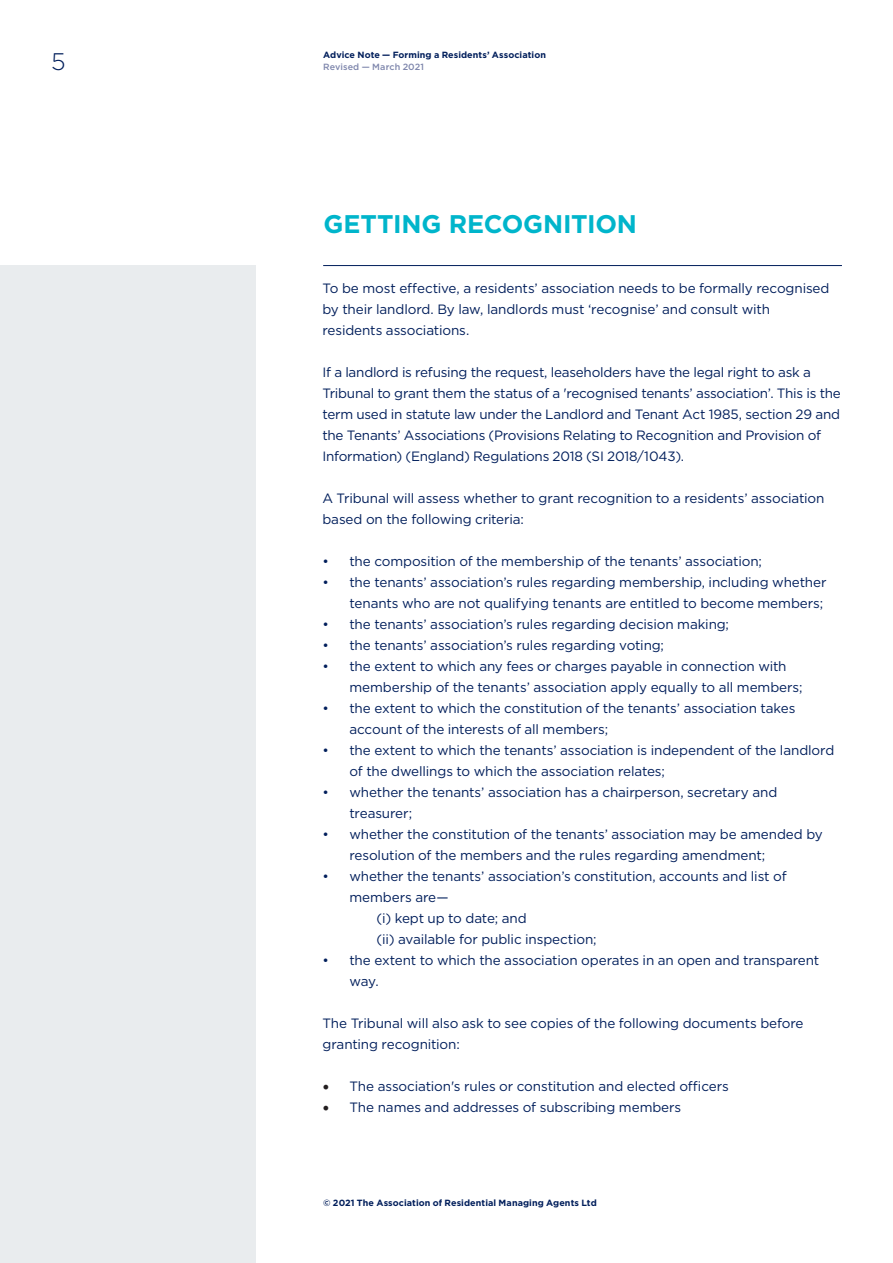
<style>
.page{position:relative;width:893px;height:1263px;background:#fff}
.page>*{position:absolute;margin:0;border:0;box-sizing:border-box;transform-origin:0 0}
.t1{font:700 25.5px "Gotham";letter-spacing:-.005em;color:#00b5cb}
.t2{font:300 24px "Gotham";color:#001e5b}
.t3{font:13.5px/21px "Gotham";letter-spacing:-.015em;color:#001e5b}
.t4{font:700 9px "Gotham";letter-spacing:.01em;color:#001e5b}
.t5{font:500 9px "Gotham";letter-spacing:.01em;color:#7e86ac}
.s1{font-family:"Minion Pro";font-size:18px;color:#231f20}
</style>
<div class="page">
<div style="left:0;top:266px;width:255px;height:997px;background:#e9ecee"></div>
<hr style="left:323px;top:265px;width:519px;height:1px;background:#001e5b">
<h2 class="t2" style="left:51px;top:47px;width:16px">5</h2>
<p class="t4" style="left:323px;top:49px;width:224px">Advice Note — Forming a Residents’ Association</p>
<p class="t5" style="left:323px;top:61px;width:102px">Revised — March 2021</p>
<h1 class="t1" style="left:324px;top:207px;width:315px">GETTING RECOGNITION</h1>
<p class="t3" style="left:322px;top:277px;width:508px">To be most effective, a residents’ association needs to be formally recognised by their landlord. By law, landlords must ‘recognise’ and consult with residents associations.</p>
<p class="t3" style="left:322px;top:361px;width:520px">If a landlord is refusing the request, leaseholders have the legal right to ask a Tribunal to grant them the status of a 'recognised tenants’ association’. This is the term used in statute law under the Landlord and Tenant Act 1985, section 29 and the Tenants’ Associations (Provisions Relating to Recognition and Provision of Information) (England) Regulations 2018 (SI 2018/1043).</p>
<p class="t3" style="left:322px;top:487px;width:504px">A Tribunal will assess whether to grant recognition to a residents’ association based on the following criteria:</p>
<p class="t3" style="left:322px;top:550px;width:441px">• the composition of the membership of the tenants’ association;</p>
<p class="t3" style="left:322px;top:571px;width:506px;text-align:right">• the tenants’ association’s rules regarding membership, including whether tenants who are not qualifying tenants are entitled to become members;</p>
<p class="t3" style="left:322px;top:613px;width:408px">• the tenants’ association’s rules regarding decision making;</p>
<p class="t3" style="left:322px;top:634px;width:343px">• the tenants’ association’s rules regarding voting;</p>
<p class="t3" style="left:349px;top:655px;width:455px;text-indent:-27px">• the extent to which any fees or charges payable in connection with membership of the tenants’ association apply equally to all members;</p>
<p class="t3" style="left:349px;top:697px;width:447px;text-indent:-27px">• the extent to which the constitution of the tenants’ association takes account of the interests of all members;</p>
<p class="t3" style="left:349px;top:739px;width:486px;text-indent:-27px">• the extent to which the tenants’ association is independent of the landlord of the dwellings to which the association relates;</p>
<p class="t3" style="left:349px;top:781px;width:429px;text-indent:-27px">• whether the tenants’ association has a chairperson, secretary and treasurer;</p>
<p class="t3" style="left:349px;top:823px;width:475px;text-indent:-27px">• whether the constitution of the tenants’ association may be amended by resolution of the members and the rules regarding amendment;</p>
<p class="t3" style="left:322px;top:865px;width:466px">• whether the tenants’ association’s constitution, accounts and list of</p>
<p class="t3" style="left:349px;top:886px;width:100px">members are—</p>
<p class="t3" style="left:376px;top:907px;width:152px">(i) kept up to date; and</p>
<p class="t3" style="left:376px;top:928px;width:222px">(ii) available for public inspection;</p>
<p class="t3" style="left:349px;top:949px;width:471px;text-indent:-27px">• the extent to which the association operates in an open and transparent way.</p>
<p class="t3" style="left:322px;top:1012px;width:483px">The Tribunal will also ask to see copies of the following documents before granting recognition:</p>
<p class="t3" style="left:322px;top:1075px;width:408px"><span class="s1">•</span> The association's rules or constitution and elected officers</p>
<p class="t3" style="left:322px;top:1096px;width:360px"><span class="s1">•</span> The names and addresses of subscribing members</p>
<p class="t4" style="left:323px;top:1197px;width:275px">© 2021 The Association of Residential Managing Agents Ltd</p>
</div>
